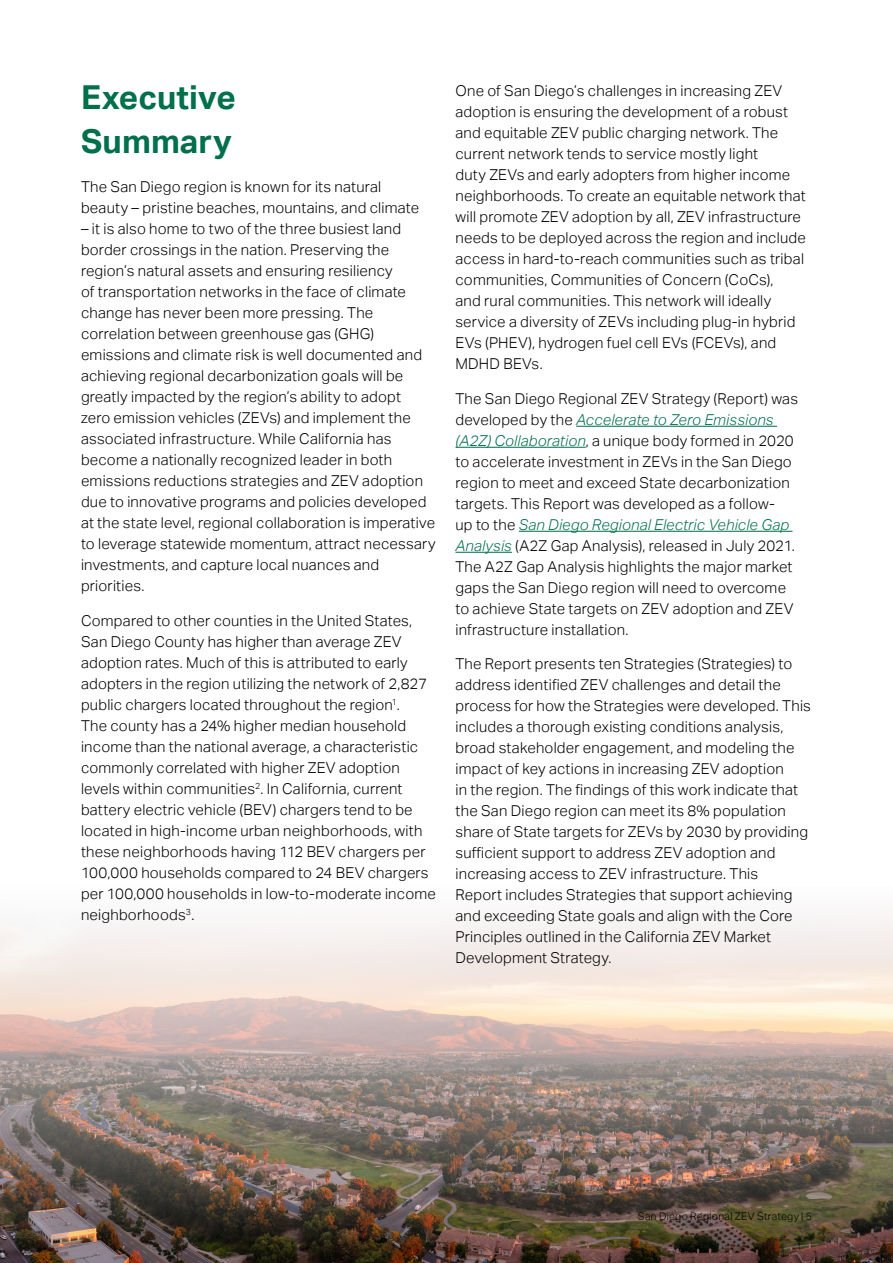
<style>
.page{position:relative;width:893px;height:1263px;background:#fff}
.page>*{position:absolute;margin:0;border:0;box-sizing:border-box;transform-origin:0 0}
.t1{font:700 33px/43.5px "AECOM Sans";letter-spacing:.005em;color:#00704a}
.t2{font:300 15px/21px "AECOM Sans";letter-spacing:.015em;color:#000}
.t3{font:300 10.5px "AECOM Sans";letter-spacing:.03em;color:#000}
.s1{font-style:italic;color:#00704a}
</style>
<div class="page">
<img style="left:0;top:916px;width:893px;height:347px">
<hr style="left:576px;top:426px;width:201px;height:1px;background:#00704a">
<hr style="left:455px;top:447px;width:131px;height:1px;background:#00704a">
<hr style="left:519px;top:531px;width:273px;height:1px;background:#00704a">
<hr style="left:455px;top:552px;width:57px;height:1px;background:#00704a">
<h1 class="t1" style="left:81px;top:76px;width:156px">Executive<br>Summary</h1>
<p class="t2" style="left:81px;top:177px;width:340px">The San Diego region is known for its natural beauty – pristine beaches, mountains, and climate</p>
<p class="t2" style="left:81px;top:219px;width:356px">– it is also home to two of the three busiest land border crossings in the nation. Preserving the region’s natural assets and ensuring resiliency<br>of transportation networks in the face of climate change has never been more pressing. The correlation between greenhouse gas (GHG) emissions and climate risk is well documented and achieving regional decarbonization goals will be greatly impacted by the region’s ability to adopt<br>zero emission vehicles (ZEVs) and implement the associated infrastructure. While California has become a nationally recognized leader in both emissions reductions strategies and ZEV adoption due to innovative programs and policies developed at the state level, regional collaboration is imperative to leverage statewide momentum, attract necessary investments, and capture local nuances and priorities.</p>
<p class="t2" style="left:81px;top:610px;width:356px">Compared to other counties in the United States, San Diego County has higher than average ZEV adoption rates. Much of this is attributed to early adopters in the region utilizing the network of 2,827 public chargers located throughout the region<sup>1</sup>.<br>The county has a 24% higher median household income than the national average, a characteristic commonly correlated with higher ZEV adoption levels within communities<sup>2</sup>. In California, current battery electric vehicle (BEV) chargers tend to be located in high-income urban neighborhoods, with these neighborhoods having 112 BEV chargers per 100,000 households compared to 24 BEV chargers per 100,000 households in low-to-moderate income neighborhoods<sup>3</sup>.</p>
<p class="t2" style="left:455px;top:81px;width:352px">One of San Diego’s challenges in increasing ZEV adoption is ensuring the development of a robust and equitable ZEV public charging network. The current network tends to service mostly light<br>duty ZEVs and early adopters from higher income neighborhoods. To create an equitable network that will promote ZEV adoption by all, ZEV infrastructure needs to be deployed across the region and include access in hard-to-reach communities such as tribal communities, Communities of Concern (CoCs),<br>and rural communities. This network will ideally service a diversity of ZEVs including plug-in hybrid EVs (PHEV), hydrogen fuel cell EVs (FCEVs), and MDHD BEVs.</p>
<p class="t2" style="left:455px;top:388px;width:344px">The San Diego Regional ZEV Strategy (Report) was developed by the <span class="s1">Accelerate to Zero Emissions (A2Z) Collaboration</span>, a unique body formed in 2020 to accelerate investment in ZEVs in the San Diego region to meet and exceed State decarbonization targets. This Report was developed as a follow-<br>up to the <span class="s1">San Diego Regional Electric Vehicle Gap Analysis</span> (A2Z Gap Analysis), released in July 2021.<br>The A2Z Gap Analysis highlights the major market gaps the San Diego region will need to overcome to achieve State targets on ZEV adoption and ZEV infrastructure installation.</p>
<p class="t2" style="left:455px;top:654px;width:357px">The Report presents ten Strategies (Strategies) to address identified ZEV challenges and detail the process for how the Strategies were developed. This includes a thorough existing conditions analysis, broad stakeholder engagement, and modeling the impact of key actions in increasing ZEV adoption<br>in the region. The findings of this work indicate that the San Diego region can meet its 8% population share of State targets for ZEVs by 2030 by providing sufficient support to address ZEV adoption and increasing access to ZEV infrastructure. This<br>Report includes Strategies that support achieving and exceeding State goals and align with the Core Principles outlined in the California ZEV Market Development Strategy.</p>
<p class="t3" style="left:638px;top:1210px;width:176px">San Diego Regional ZEV Strategy | 5</p>
</div>
